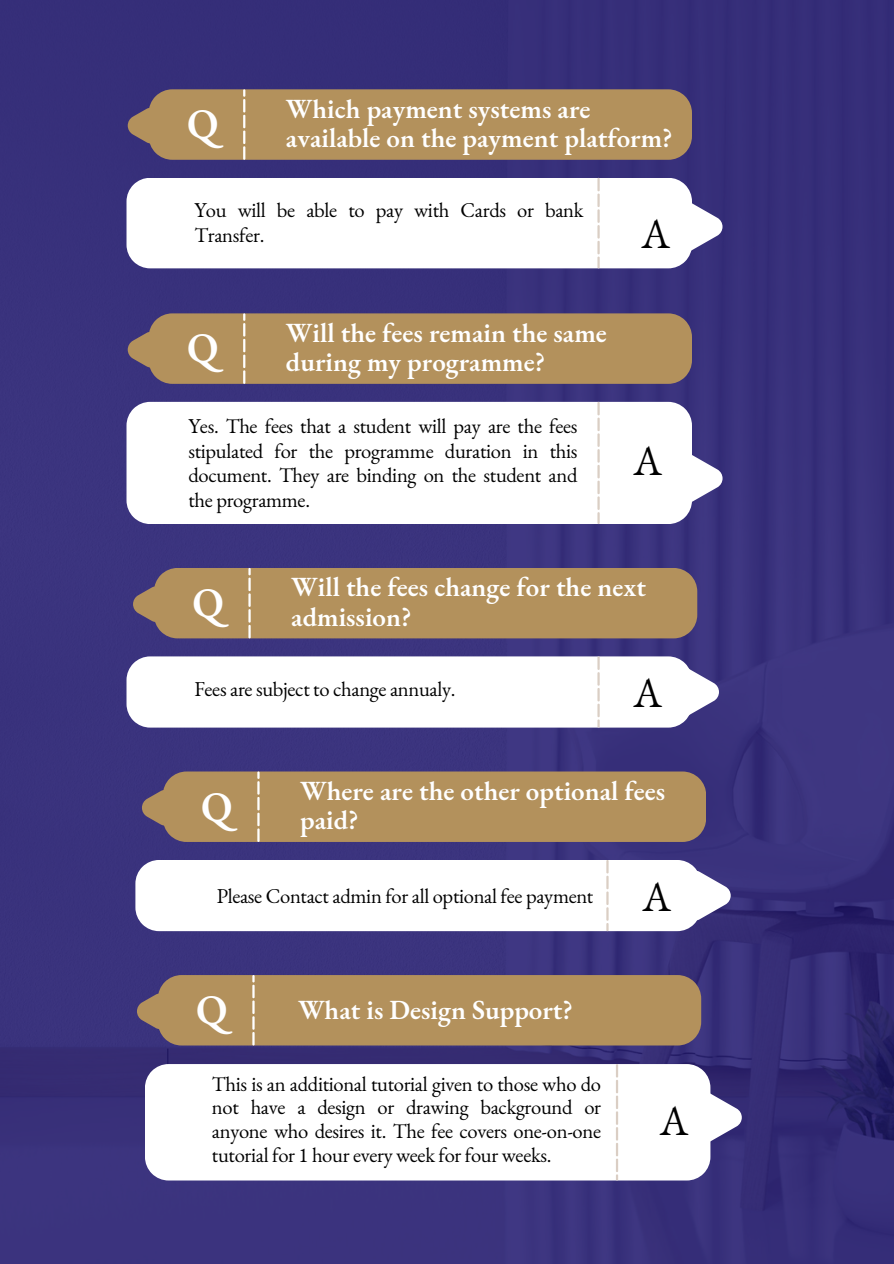
<style>
.page{position:relative;width:894px;height:1264px;background:#fff}
.page>*{position:absolute;margin:0;border:0;box-sizing:border-box;transform-origin:0 0}
.t1{font:600 41.25px "EB Garamond";color:#fff}
.t2{font:41.25px "EB Garamond";color:#000}
.t3{font:600 27px "EB Garamond";color:#fff}
.t4{font:20.55px/24.5px "EB Garamond";letter-spacing:-.015em;color:#000;text-align:justify}
</style>
<div class="page">
<div style="left:0;top:0;width:893px;height:1263px;background:#39317c"></div>
<div style="left:128px;top:89px;width:563px;height:71px;background:#b3915c"></div>
<svg style="left:691px;top:201px;width:31px;height:51px"></svg>
<svg style="left:126px;top:178px;width:565px;height:90px"></svg>
<svg style="left:597px;top:178px;width:2px;height:90px"></svg>
<div style="left:128px;top:313px;width:563px;height:71px;background:#b3915c"></div>
<svg style="left:691px;top:453px;width:31px;height:50px"></svg>
<svg style="left:126px;top:402px;width:565px;height:122px"></svg>
<svg style="left:597px;top:402px;width:2px;height:122px"></svg>
<div style="left:133px;top:568px;width:564px;height:70px;background:#b3915c"></div>
<svg style="left:126px;top:656px;width:592px;height:71px"></svg>
<div style="left:142px;top:771px;width:564px;height:71px;background:#b3915c"></div>
<svg style="left:135px;top:860px;width:595px;height:71px"></svg>
<div style="left:137px;top:975px;width:564px;height:70px;background:#b3915c"></div>
<svg style="left:710px;top:1092px;width:31px;height:50px"></svg>
<svg style="left:145px;top:1064px;width:565px;height:116px"></svg>
<svg style="left:615px;top:1064px;width:3px;height:116px"></svg>
<p class="t1" style="left:187px;top:97px;width:33px">Q</p>
<p class="t3" style="left:286px;top:91px;width:306px">Which payment systems are</p>
<p class="t3" style="left:286px;top:120px;width:388px">available on the payment platform?</p>
<h1 class="t4" style="left:194px;top:198px;width:390px">You will be able to pay with Cards or bank<br>Transfer.</h1>
<p class="t2" style="left:641px;top:207px;width:30px">A</p>
<p class="t3" style="left:286px;top:315px;width:322px">Will the fees remain the same</p>
<p class="t1" style="left:187px;top:321px;width:33px">Q</p>
<p class="t3" style="left:286px;top:344px;width:261px">during my programme?</p>
<h1 class="t4" style="left:188px;top:414px;width:390px">Yes. The fees that a student will pay are the fees stipulated for the programme duration in this document. They are binding on the student and the programme.</h1>
<p class="t2" style="left:633px;top:433px;width:30px">A</p>
<p class="t1" style="left:192px;top:575px;width:33px">Q</p>
<p class="t3" style="left:291px;top:569px;width:356px">Will the fees change for the next</p>
<p class="t3" style="left:291px;top:598px;width:122px">admission?</p>
<h1 class="t4" style="left:194px;top:676px;width:262px">Fees are subject to change annualy.</h1>
<p class="t2" style="left:633px;top:665px;width:30px">A</p>
<p class="t1" style="left:201px;top:779px;width:33px">Q</p>
<p class="t3" style="left:300px;top:772px;width:366px">Where are the other optional fees</p>
<p class="t3" style="left:300px;top:802px;width:60px">paid?</p>
<h1 class="t4" style="left:217px;top:883px;width:378px">Please Contact admin for all optional fee payment</h1>
<p class="t2" style="left:642px;top:869px;width:30px">A</p>
<p class="t1" style="left:196px;top:982px;width:33px">Q</p>
<p class="t3" style="left:298px;top:991px;width:276px">What is Design Support?</p>
<h1 class="t4" style="left:212px;top:1071px;width:390px;line-height:23.7px">This is an additional tutorial given to those who do not have a design or drawing background or anyone who desires it. The fee covers one-on-one tutorial for 1 hour every week for four weeks.</h1>
<p class="t2" style="left:659px;top:1093px;width:30px">A</p>
</div>
